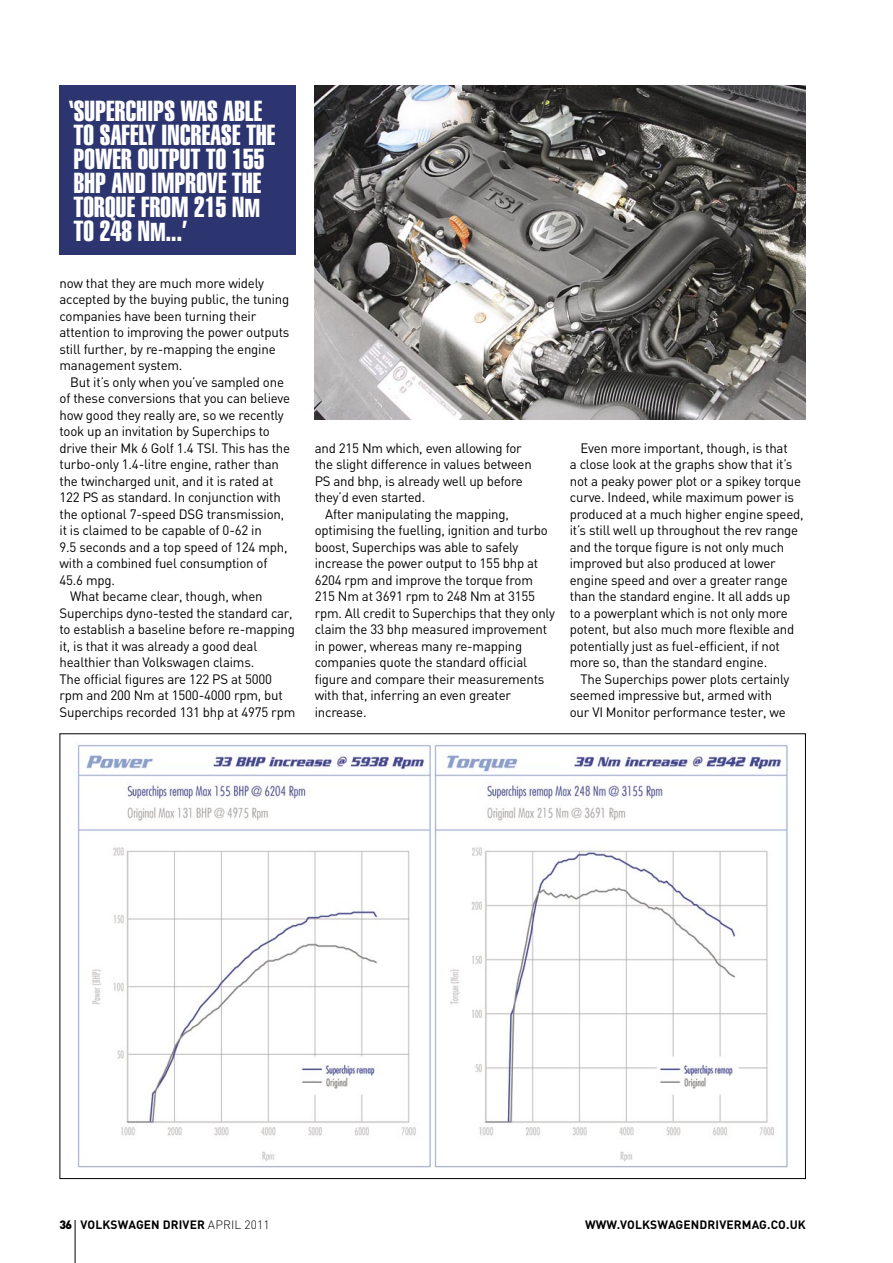
<style>
.page{position:relative;width:893px;height:1263px;background:#fff}
.page>*{position:absolute;margin:0;border:0;box-sizing:border-box;transform-origin:0 0}
.Pull_quote_1{font:28.5px/24px "Helvetica Extra Compressed";letter-spacing:.01em;color:#fff}
.Body_1{font:13.5px/16.5px "DIN";letter-spacing:-.015em;color:#000}
.t1{font:700 12px "DIN";letter-spacing:.01em;color:#000}
.s1{font-size:25.5px}
.s2{font-weight:900}
.s3{font-weight:300}
</style>
<div class="page">
<hr style="left:75px;top:1220px;width:1px;height:43px;background:#000">
<img style="left:315px;top:85px;width:491px;height:335px">
<img style="left:75px;top:742px;width:713px;height:426px">
<div style="left:60px;top:85px;width:236px;height:170px;background:#2c3570"></div>
<p class="Pull_quote_1" style="left:69px;top:99px;width:208px">‘ SUPERCHIPS WAS ABLE<br>TO SAFELY INCREASE THE<br>POWER OUTPUT TO 155<br>BHP AND IMPROVE THE<br>TORQUE FROM 215 N<span class="s1">M<br></span>TO 248 N<span class="s1">M</span>...’</p>
<p class="Body_1" style="left:60px;top:274px;width:231px">now that they are much more widely accepted by the buying public, the tuning companies have been turning their attention to improving the power outputs still further, by re-mapping the engine management system.</p>
<p class="Body_1" style="left:60px;top:373px;width:232px;text-indent:11px">But it’s only when you’ve sampled one of these conversions that you can believe how good they really are, so we recently took up an invitation by Superchips to drive their Mk 6 Golf 1.4 TSI. This has the turbo-only 1.4-litre engine, rather than the twincharged unit, and it is rated at 122 PS as standard. In conjunction with the optional 7-speed DSG transmission, it is claimed to be capable of 0-62 in<br>9.5 seconds and a top speed of 124 mph, with a combined fuel consumption of 45.6 mpg.</p>
<p class="Body_1" style="left:60px;top:588px;width:237px;text-indent:11px">What became clear, though, when Superchips dyno-tested the standard car, to establish a baseline before re-mapping it, is that it was already a good deal healthier than Volkswagen claims.<br>The official figures are 122 PS at 5000 rpm and 200 Nm at 1500-4000 rpm, but Superchips recorded 131 bhp at 4975 rpm</p>
<p class="Body_1" style="left:315px;top:439px;width:219px">and 215 Nm which, even allowing for the slight difference in values between<br>PS and bhp, is already well up before they’d even started.</p>
<p class="Body_1" style="left:315px;top:505px;width:242px;text-indent:11px">After manipulating the mapping, optimising the fuelling, ignition and turbo boost, Superchips was able to safely increase the power output to 155 bhp at 6204 rpm and improve the torque from 215 Nm at 3691 rpm to 248 Nm at 3155 rpm. All credit to Superchips that they only claim the 33 bhp measured improvement in power, whereas many re-mapping companies quote the standard official figure and compare their measurements with that, inferring an even greater increase.</p>
<p class="Body_1" style="left:570px;top:439px;width:235px;text-indent:11px">Even more important, though, is that<br>a close look at the graphs show that it’s not a peaky power plot or a spikey torque curve. Indeed, while maximum power is produced at a much higher engine speed, it’s still well up throughout the rev range and the torque figure is not only much improved but also produced at lower engine speed and over a greater range than the standard engine. It all adds up to a powerplant which is not only more potent, but also much more flexible and potentially just as fuel-efficient, if not more so, than the standard engine.</p>
<p class="Body_1" style="left:570px;top:670px;width:221px;text-indent:11px">The Superchips power plots certainly seemed impressive but, armed with our VI Monitor performance tester, we</p>
<p class="t1" style="left:60px;top:1217px;width:212px"><span class="s2">36</span> VOLKSWAGEN DRIVER <span class="s3">APRIL 2011</span></p>
<p class="t1" style="left:585px;top:1217px;width:222px">WWW.VOLKSWAGENDRIVERMAG.CO.UK</p>
</div>
